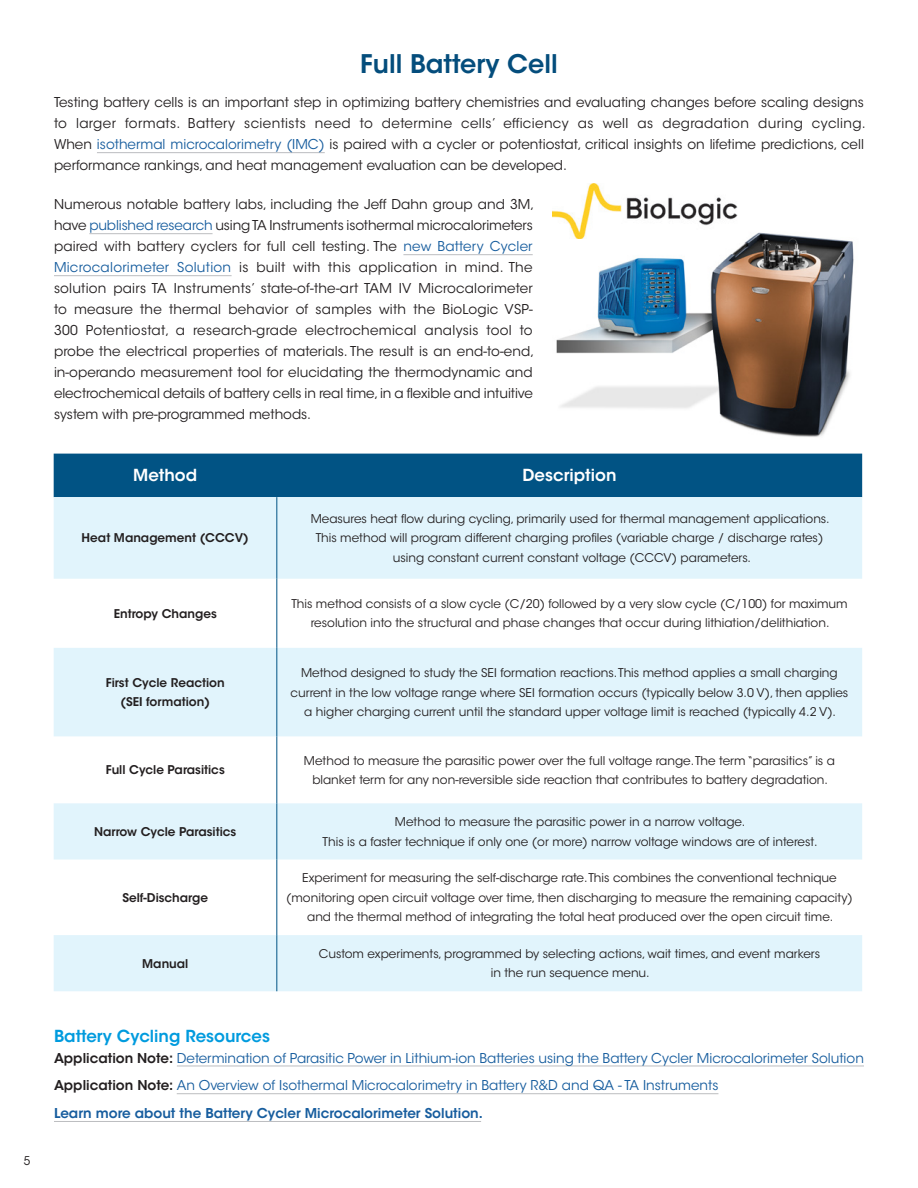
<style>
.page{position:relative;width:918px;height:1188px;background:#fff}
.page>*{position:absolute;margin:0;border:0;box-sizing:border-box;transform-origin:0 0}
.heads{font:600 25.5px "ITC Avant Garde Std";color:#044d7c}
.subheads{font:600 16.5px "ITC Avant Garde Std";color:#009bde}
.body{font:600 16.5px "ITC Avant Garde Std";color:#fff}
.body-2{font:13.5px/21px "ITC Avant Garde Std";color:#231f20}
.body-3{font:13.5px "ITC Avant Garde Std";color:#175d9e}
.body-4{font:600 13.5px "ITC Avant Garde Std";color:#175d9e}
.body-5{font:12px/19.5px "ITC Avant Garde Std";color:#231f20;text-align:center}
.body-6{font:600 12px/19.5px "ITC Avant Garde Std";color:#231f20;text-align:center}
.body-7{font:12px "ITC Avant Garde Std";color:#231f20;scale:.95 1}
.s1{color:#175d9e}
.s2{font-weight:600;color:#231f20}
</style>
<div class="page">
<hr style="left:97px;top:152px;width:228px;height:1px;background:#bcbdc0">
<hr style="left:89px;top:233px;width:124px;height:1px;background:#bcbdc0">
<hr style="left:403px;top:254px;width:130px;height:1px;background:#bcbdc0">
<hr style="left:54px;top:275px;width:178px;height:1px;background:#bcbdc0">
<img style="left:556px;top:232px;width:298px;height:205px">
<div style="left:54px;top:454px;width:808px;height:43px;background:#015384"></div>
<svg style="left:54px;top:497px;width:808px;height:494px;fill:#e1f4fc"></svg>
<hr style="left:276px;top:497px;width:1px;height:82px;background:#015384">
<hr style="left:276px;top:579px;width:1px;height:69px;background:#015384">
<hr style="left:276px;top:648px;width:1px;height:88px;background:#015384">
<hr style="left:276px;top:736px;width:1px;height:67px;background:#015384">
<hr style="left:276px;top:803px;width:1px;height:57px;background:#015384">
<hr style="left:276px;top:860px;width:1px;height:75px;background:#015384">
<hr style="left:276px;top:935px;width:1px;height:56px;background:#015384">
<hr style="left:177px;top:1066px;width:687px;height:1px;background:#bcbdc0">
<hr style="left:177px;top:1093px;width:541px;height:1px;background:#bcbdc0">
<hr style="left:54px;top:1121px;width:427px;height:1px;background:#bcbdc0">
<img style="left:553px;top:184px;width:193px;height:55px">
<p class="body-7" style="left:24px;top:1154px;width:8px">5</p>
<p class="heads" style="left:360px;top:47px;width:199px">Full Battery Cell</p>
<p class="body-2" style="left:54px;top:92px;width:813px">Testing battery cells is an important step in optimizing battery chemistries and evaluating changes before scaling designs to larger formats. Battery scientists need to determine cells’ efficiency as well as degradation during cycling.<br>When <span class="s1">isothermal microcalorimetry (IMC)</span> is paired with a cycler or potentiostat, critical insights on lifetime predictions, cell performance rankings, and heat management evaluation can be developed.</p>
<p class="body-2" style="left:54px;top:194px;width:482px">Numerous notable battery labs, including the Jeff Dahn group and 3M, have <span class="s1">published research</span> using TA Instruments isothermal microcalorimeters paired with battery cyclers for full cell testing. The <span class="s1">new Battery Cycler Microcalorimeter Solution</span> is built with this application in mind. The solution pairs TA Instruments’ state-of-the-art TAM IV Microcalorimeter to measure the thermal behavior of samples with the BioLogic VSP-300 Potentiostat, a research-grade electrochemical analysis tool to probe the electrical properties of materials. The result is an end-to-end, in-operando measurement tool for elucidating the thermodynamic and electrochemical details of battery cells in real time, in a flexible and intuitive system with pre-programmed methods.</p>
<p class="body" style="left:133px;top:465px;width:66px">Method</p>
<p class="body" style="left:523px;top:465px;width:95px">Description</p>
<p class="body-6" style="left:82px;top:528px;width:169px">Heat Management (CCCV)</p>
<p class="body-5" style="left:311px;top:509px;width:521px">Measures heat flow during cycling, primarily used for thermal management applications.<br>This method will program different charging profiles (variable charge / discharge rates) using constant current constant voltage (CCCV) parameters.</p>
<p class="body-6" style="left:114px;top:604px;width:105px">Entropy Changes</p>
<p class="body-5" style="left:291px;top:594px;width:558px">This method consists of a slow cycle (C/20) followed by a very slow cycle (C/100) for maximum resolution into the structural and phase changes that occur during lithiation/delithiation.</p>
<p class="body-6" style="left:106px;top:673px;width:121px">First Cycle Reaction (SEI formation)</p>
<p class="body-5" style="left:291px;top:663px;width:559px">Method designed to study the SEI formation reactions. This method applies a small charging current in the low voltage range where SEI formation occurs (typically below 3.0 V), then applies a higher charging current until the standard upper voltage limit is reached (typically 4.2 V).</p>
<p class="body-6" style="left:106px;top:760px;width:121px">Full Cycle Parasitics</p>
<p class="body-5" style="left:304px;top:751px;width:533px">Method to measure the parasitic power over the full voltage range. The term “parasitics” is a blanket term for any non-reversible side reaction that contributes to battery degradation.</p>
<p class="body-6" style="left:94px;top:822px;width:144px">Narrow Cycle Parasitics</p>
<p class="body-5" style="left:323px;top:812px;width:497px">Method to measure the parasitic power in a narrow voltage.<br>This is a faster technique if only one (or more) narrow voltage windows are of interest.</p>
<p class="body-6" style="left:122px;top:888px;width:87px">Self-Discharge</p>
<p class="body-5" style="left:286px;top:868px;width:568px">Experiment for measuring the self-discharge rate. This combines the conventional technique (monitoring open circuit voltage over time, then discharging to measure the remaining capacity) and the thermal method of integrating the total heat produced over the open circuit time.</p>
<p class="body-6" style="left:142px;top:954px;width:47px">Manual</p>
<p class="body-5" style="left:319px;top:944px;width:503px">Custom experiments, programmed by selecting actions, wait times, and event markers in the run sequence menu.</p>
<p class="subheads" style="left:54px;top:1025px;width:217px">Battery Cycling Resources</p>
<p class="body-3" style="left:54px;top:1050px;width:811px"><span class="s2">Application Note:</span> Determination of Parasitic Power in Lithium-ion Batteries using the Battery Cycler Microcalorimeter Solution</p>
<p class="body-3" style="left:54px;top:1077px;width:666px"><span class="s2">Application Note:</span> An Overview of Isothermal Microcalorimetry in Battery R&amp;D and QA - TA Instruments</p>
<p class="body-4" style="left:54px;top:1105px;width:430px">Learn more about the Battery Cycler Microcalorimeter Solution.</p>
</div>
